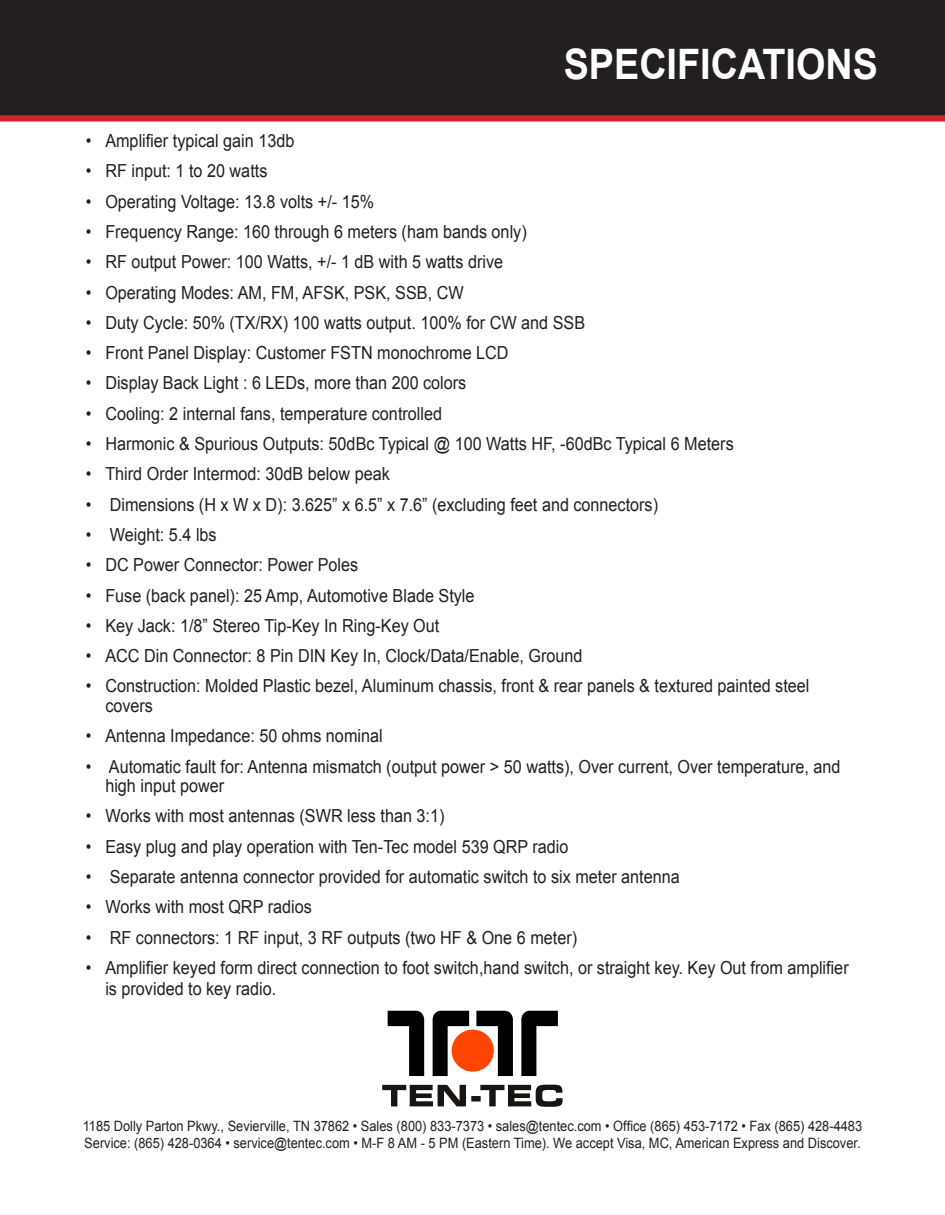
<style>
.page{position:relative;width:945px;height:1215px;background:#fff}
.page>*{position:absolute;margin:0;border:0;box-sizing:border-box;transform-origin:0 0}
.t1{font:700 42px "Arial";color:#fff;scale:.9 1}
.t2{font:18px/19.5px "Arial";color:#231f20;scale:.9 1}
.t3{font:14.25px "Arial";color:#231f20;scale:.9 1}
</style>
<div class="page">
<div style="left:1px;top:1px;width:943px;height:120px;background:#231f20"></div>
<div style="left:0;top:0;width:945px;height:121px;border:2px solid #231f20"></div>
<div style="left:0;top:115px;width:945px;height:6px;background:#d1232a"></div>
<svg style="left:382px;top:1084px;width:181px;height:23px"></svg>
<svg style="left:388px;top:1011px;width:36px;height:65px"></svg>
<svg style="left:433px;top:1011px;width:36px;height:65px"></svg>
<svg style="left:476px;top:1011px;width:37px;height:65px"></svg>
<svg style="left:521px;top:1011px;width:37px;height:65px"></svg>
<div style="left:452px;top:1030px;width:42px;height:42px;background:#ff4500;border-radius:50%"></div>
<p class="t1" style="left:564px;top:41px;width:351px">SPECIFICATIONS</p>
<p class="t2" style="left:86px;top:131px;width:233px">• Amplifier typical gain 13db</p>
<p class="t2" style="left:86px;top:161px;width:203px">• RF input: 1 to 20 watts</p>
<p class="t2" style="left:86px;top:192px;width:322px">• Operating Voltage: 13.8 volts +/- 15%</p>
<p class="t2" style="left:86px;top:222px;width:491px">• Frequency Range: 160 through 6 meters (ham bands only)</p>
<p class="t2" style="left:86px;top:252px;width:465px">• RF output Power: 100 Watts, +/- 1 dB with 5 watts drive</p>
<p class="t2" style="left:86px;top:283px;width:421px">• Operating Modes: AM, FM, AFSK, PSK, SSB, CW</p>
<p class="t2" style="left:86px;top:313px;width:556px">• Duty Cycle: 50% (TX/RX) 100 watts output. 100% for CW and SSB</p>
<p class="t2" style="left:86px;top:343px;width:471px">• Front Panel Display: Customer FSTN monochrome LCD</p>
<p class="t2" style="left:86px;top:373px;width:424px">• Display Back Light : 6 LEDs, more than 200 colors</p>
<p class="t2" style="left:86px;top:404px;width:397px">• Cooling: 2 internal fans, temperature controlled</p>
<p class="t2" style="left:86px;top:434px;width:721px">• Harmonic &amp; Spurious Outputs: 50dBc Typical @ 100 Watts HF, -60dBc Typical 6 Meters</p>
<p class="t2" style="left:86px;top:464px;width:339px">• Third Order Intermod: 30dB below peak</p>
<p class="t2" style="left:86px;top:495px;width:637px">• Dimensions (H x W x D): 3.625” x 6.5” x 7.6” (excluding feet and connectors)</p>
<p class="t2" style="left:86px;top:525px;width:147px">• Weight: 5.4 lbs</p>
<p class="t2" style="left:86px;top:555px;width:304px">• DC Power Connector: Power Poles</p>
<p class="t2" style="left:86px;top:586px;width:433px">• Fuse (back panel): 25 Amp, Automotive Blade Style</p>
<p class="t2" style="left:86px;top:616px;width:394px">• Key Jack: 1/8” Stereo Tip-Key In Ring-Key Out</p>
<p class="t2" style="left:86px;top:646px;width:553px">• ACC Din Connector: 8 Pin DIN Key In, Clock/Data/Enable, Ground</p>
<p class="t2" style="left:105px;top:676px;width:784px;text-indent:-20px">• Construction: Molded Plastic bezel, Aluminum chassis, front &amp; rear panels &amp; textured painted steel covers</p>
<p class="t2" style="left:86px;top:726px;width:331px">• Antenna Impedance: 50 ohms nominal</p>
<p class="t2" style="left:105px;top:757px;width:818px;text-indent:-20px">• Automatic fault for: Antenna mismatch (output power &gt; 50 watts), Over current, Over temperature, and high input power</p>
<p class="t2" style="left:86px;top:806px;width:400px">• Works with most antennas (SWR less than 3:1)</p>
<p class="t2" style="left:86px;top:837px;width:538px">• Easy plug and play operation with Ten-Tec model 539 QRP radio</p>
<p class="t2" style="left:86px;top:867px;width:661px">• Separate antenna connector provided for automatic switch to six meter antenna</p>
<p class="t2" style="left:86px;top:897px;width:253px">• Works with most QRP radios</p>
<p class="t2" style="left:86px;top:928px;width:547px">• RF connectors: 1 RF input, 3 RF outputs (two HF &amp; One 6 meter)</p>
<p class="t2" style="left:105px;top:957px;width:827px;line-height:21px;text-indent:-20px">• Amplifier keyed form direct connection to foot switch,hand switch, or straight key. Key Out from amplifier is provided to key radio.</p>
<p class="t3" style="left:83px;top:1118px;width:868px">1185 Dolly Parton Pkwy., Sevierville, TN 37862 • Sales (800) 833-7373 • sales@tentec.com • Office (865) 453-7172 • Fax (865) 428-4483</p>
<p class="t3" style="left:84px;top:1135px;width:864px">Service: (865) 428-0364 • service@tentec.com • M-F 8 AM - 5 PM (Eastern Time). We accept Visa, MC, American Express and Discover.</p>
</div>
